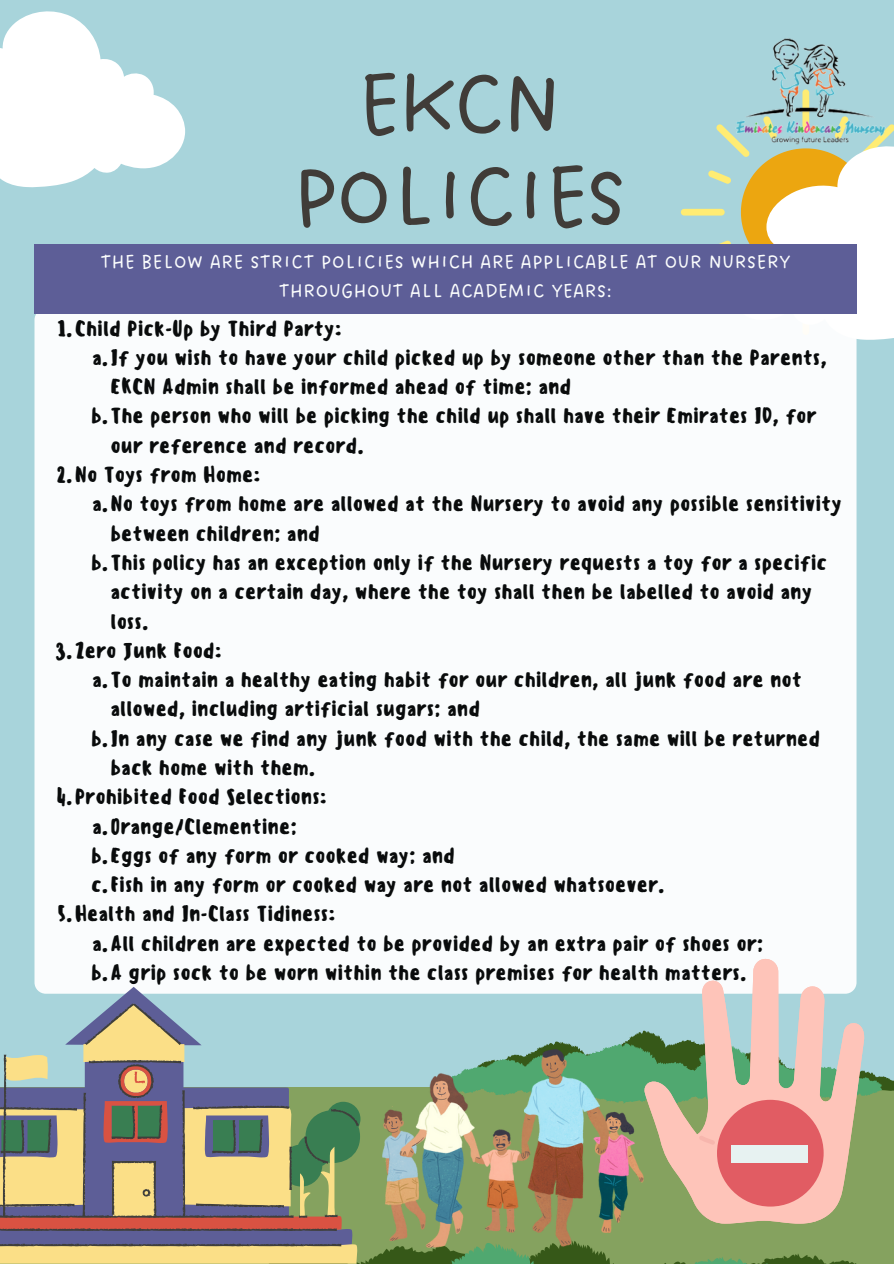
<style>
.page{position:relative;width:894px;height:1264px;background:#fff}
.page>*{position:absolute;margin:0;border:0;box-sizing:border-box;transform-origin:0 0}
.t1{font:93px/92.4px "DO Sans Regular";letter-spacing:-.05em;color:#403c38;text-align:center}
.t2{font:500 21px "Sensei";color:#000}
.t3{font:21px/29.2px "DO Sans Regular";color:#fbfdfd;text-align:center}
</style>
<div class="page">
<div style="left:0;top:0;width:893px;height:1263px;background:#a8d4db"></div>
<svg style="left:680px;top:124px;width:213px;height:120px"></svg>
<svg style="left:730px;top:143px;width:163px;height:197px;background:#f0e3bf"></svg>
<svg style="left:0;top:11px;width:185px;height:176px"></svg>
<div style="left:34px;top:308px;width:822px;height:685px;background:#fff;border-radius:11px"></div>
<svg style="left:537px;top:1031px;width:356px;height:72px"></svg>
<div style="left:360px;top:1148px;width:533px;height:115px;background:#85a25f"></div>
<svg style="left:357px;top:1186px;width:491px;height:77px;background:#739553"></svg>
<svg style="left:35px;top:986px;width:318px;height:16px"></svg>
<div style="left:0;top:1246px;width:357px;height:17px;background:#fbdf87"></div>
<svg style="left:0;top:1002px;width:359px;height:244px"></svg>
<div style="left:34px;top:244px;width:822px;height:70px;background:#5d5e97"></div>
<svg style="left:643px;top:953px;width:222px;height:270px"></svg>
<div style="left:716px;top:1099px;width:107px;height:107px;background:#e15c63;border-radius:50%"></div>
<div style="left:730px;top:1145px;width:77px;height:17px;background:#e7f2f1"></div>
<svg style="left:698px;top:1135px;width:17px;height:9px"></svg>
<img style="left:382px;top:1049px;width:261px;height:198px">
<img style="left:730px;top:38px;width:160px;height:114px">
<p class="t1" style="left:291px;top:62px;width:338px">EKCN<br>POLICIES</p>
<p class="t3" style="left:100px;top:248px;width:691px">THE BELOW ARE STRICT POLICIES WHICH ARE APPLICABLE AT OUR NURSERY<br>THROUGHOUT ALL ACADEMIC YEARS:</p>
<p class="t2" style="left:57px;top:316px;width:286px">1.Child Pick-Up by Third Party:</p>
<p class="t2" style="left:92px;top:345px;width:736px">a.If you wish to have your child picked up by someone other than the Parents,</p>
<p class="t2" style="left:110px;top:374px;width:462px">EKCN Admin shall be informed ahead of time; and</p>
<p class="t2" style="left:91px;top:403px;width:726px">b.The person who will be picking the child up shall have their Emirates ID, for</p>
<p class="t2" style="left:110px;top:433px;width:255px">our reference and record.</p>
<p class="t2" style="left:56px;top:462px;width:205px">2.No Toys from Home:</p>
<p class="t2" style="left:92px;top:491px;width:751px">a.No toys from home are allowed at the Nursery to avoid any possible sensitivity</p>
<p class="t2" style="left:110px;top:520px;width:211px">between children; and</p>
<p class="t2" style="left:91px;top:550px;width:737px">b.This policy has an exception only if the Nursery requests a toy for a specific</p>
<p class="t2" style="left:110px;top:579px;width:703px">activity on a certain day, where the toy shall then be labelled to avoid any</p>
<p class="t2" style="left:110px;top:608px;width:39px">loss.</p>
<p class="t2" style="left:55px;top:638px;width:168px">3.Zero Junk Food:</p>
<p class="t2" style="left:92px;top:667px;width:711px">a.To maintain a healthy eating habit for our children, all junk food are not</p>
<p class="t2" style="left:110px;top:696px;width:371px">allowed, including artificial sugars; and</p>
<p class="t2" style="left:91px;top:725px;width:730px">b.In any case we find any junk food with the child, the same will be returned</p>
<p class="t2" style="left:110px;top:755px;width:206px">back home with them.</p>
<p class="t2" style="left:56px;top:784px;width:272px">4.Prohibited Food Selections:</p>
<p class="t2" style="left:92px;top:813px;width:206px">a.Orange/Clementine;</p>
<p class="t2" style="left:91px;top:842px;width:365px">b.Eggs of any form or cooked way; and</p>
<p class="t2" style="left:91px;top:872px;width:574px">c.Fish in any form or cooked way are not allowed whatsoever.</p>
<p class="t2" style="left:58px;top:901px;width:279px">5.Health and In-Class Tidiness:</p>
<p class="t2" style="left:92px;top:930px;width:672px">a.All children are expected to be provided by an extra pair of shoes or;</p>
<p class="t2" style="left:91px;top:960px;width:656px">b.A grip sock to be worn within the class premises for health matters.</p>
</div>
